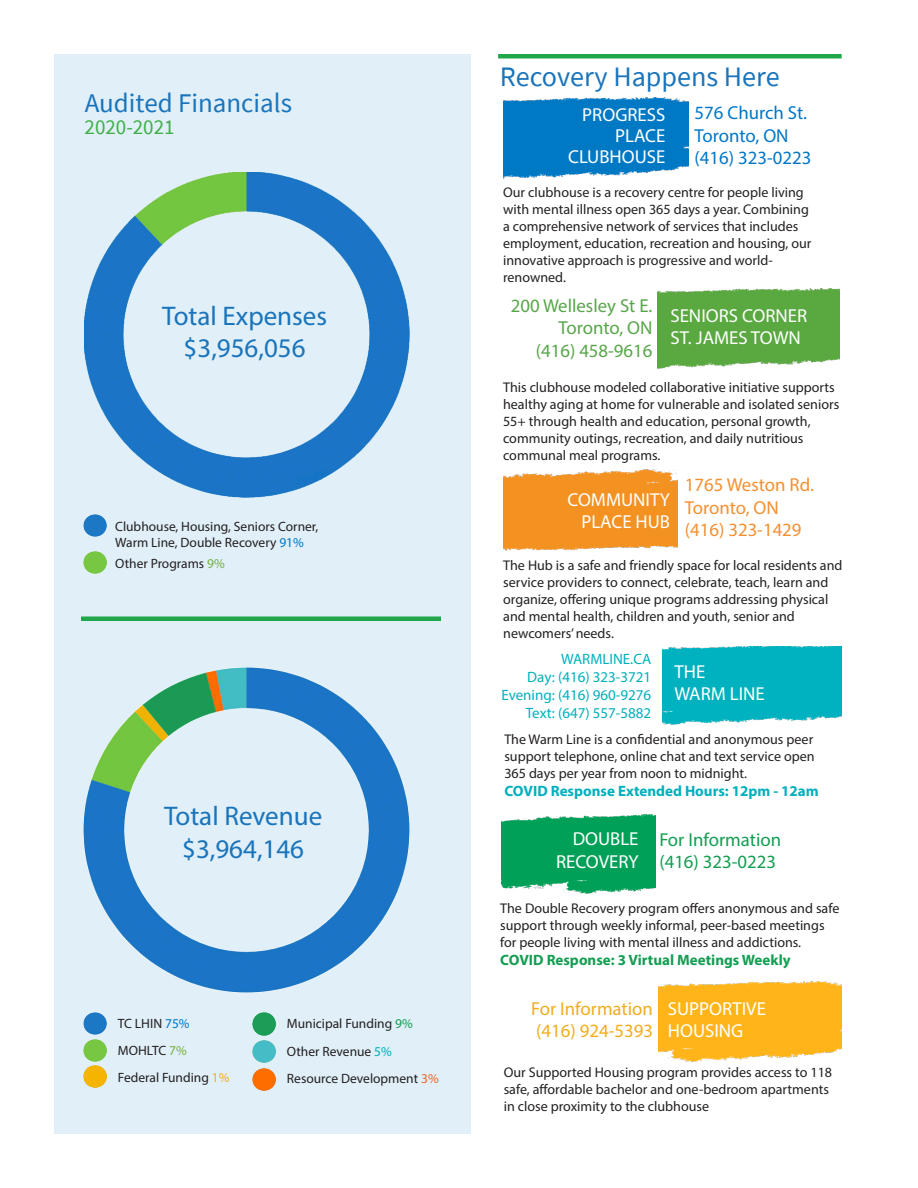
<style>
.page{position:relative;width:918px;height:1188px;background:#fff}
.page>*{position:absolute;margin:0;border:0;box-sizing:border-box;transform-origin:0 0}
.t1{font:28.2px "Source Sans Pro";color:#1974bb}
.t2{font:27px "Myriad Pro";color:#1974bb}
.t3{font:27px "Source Sans Pro";color:#1974bb}
.t4{font:21px "Source Sans Pro";color:#40ae49}
.t5{font:18.75px/22.5px "Myriad Pro";color:#fff;text-align:right}
.t6{font:18.75px/22.5px "Myriad Pro";color:#58a64a;text-align:right}
.t7{font:18.75px "Myriad Pro";color:#f49031}
.t8{font:18.75px "Myriad Pro";color:#0077c8}
.t9{font:18.75px "Myriad Pro";color:#f2ad1c}
.t10{font:18.75px "Myriad Pro";color:#139e52}
.t11{font:15px "Myriad Pro";color:#00b0bd}
.t12{font:700 15px "Myriad Pro";color:#139e52}
.t13{font:700 15px "Myriad Pro";color:#00b0bd}
.t14{font:14.1px/17px "Myriad Pro";color:#231f20}
.t15{font:13.5px "Myriad Pro";color:#231f20}
.s1{color:#0077c8}
.s2{color:#76b043}
.s3{color:#f2ad1c}
.s4{color:#139e52}
.s5{color:#00b0bd}
.s6{color:#f26522}
</style>
<div class="page">
<img style="left:659px;top:981px;width:183px;height:81px">
<div style="left:54px;top:54px;width:417px;height:1080px;background:#e0eff8"></div>
<img style="left:84px;top:173px;width:325px;height:324px">
<img style="left:84px;top:667px;width:325px;height:326px">
<img style="left:84px;top:514px;width:22px;height:22px">
<img style="left:84px;top:551px;width:22px;height:23px">
<img style="left:84px;top:1039px;width:22px;height:23px">
<img style="left:84px;top:1013px;width:22px;height:22px">
<img style="left:253px;top:1013px;width:22px;height:22px">
<img style="left:253px;top:1068px;width:22px;height:22px">
<img style="left:253px;top:1040px;width:22px;height:23px">
<img style="left:84px;top:1066px;width:22px;height:22px">
<img style="left:657px;top:288px;width:183px;height:81px">
<img style="left:503px;top:469px;width:175px;height:82px">
<img style="left:503px;top:97px;width:185px;height:82px">
<img style="left:663px;top:647px;width:179px;height:78px">
<img style="left:502px;top:813px;width:154px;height:81px">
<div style="left:81px;top:616px;width:360px;height:5px;background:#1fa74a"></div>
<hr style="left:498px;top:54px;width:344px;height:4px;background:#1fa74a">
<p class="t3" style="left:85px;top:86px;width:209px">Audited Financials</p>
<p class="t4" style="left:85px;top:114px;width:92px">2020-2021</p>
<p class="t2" style="left:162px;top:299px;width:166px">Total Expenses</p>
<p class="t2" style="left:184px;top:331px;width:123px">$3,956,056</p>
<p class="t15" style="left:115px;top:518px;width:205px">Clubhouse, Housing, Seniors Corner,</p>
<p class="t15" style="left:115px;top:534px;width:190px">Warm Line, Double Recovery <span class="s1">91%</span></p>
<p class="t15" style="left:115px;top:555px;width:111px">Other Programs <span class="s2">9%</span></p>
<p class="t2" style="left:164px;top:799px;width:160px">Total Revenue</p>
<p class="t2" style="left:182px;top:832px;width:123px">$3,964,146</p>
<p class="t15" style="left:118px;top:1015px;width:73px">TC LHIN <span class="s1">75%</span></p>
<p class="t15" style="left:118px;top:1042px;width:70px">MOHLTC <span class="s2">7%</span></p>
<p class="t15" style="left:118px;top:1069px;width:113px">Federal Funding <span class="s3">1%</span></p>
<p class="t15" style="left:287px;top:1015px;width:127px">Municipal Funding <span class="s4">9%</span></p>
<p class="t15" style="left:287px;top:1043px;width:106px">Other Revenue <span class="s5">5%</span></p>
<p class="t15" style="left:287px;top:1070px;width:153px">Resource Development <span class="s6">3%</span></p>
<p class="t1" style="left:500px;top:59px;width:281px">Recovery Happens Here</p>
<p class="t5" style="left:582px;top:103px;width:85px">PROGRESS</p>
<p class="t5" style="left:615px;top:124px;width:52px">PLACE</p>
<p class="t5" style="left:568px;top:145px;width:99px">CLUBHOUSE</p>
<p class="t8" style="left:695px;top:101px;width:114px">576 Church St.</p>
<p class="t8" style="left:695px;top:124px;width:96px">Toronto, ON</p>
<p class="t8" style="left:695px;top:147px;width:118px">(416) 323-0223</p>
<p class="t14" style="left:503px;top:184px;width:310px">Our clubhouse is a recovery centre for people living with mental illness open 365 days a year. Combining a comprehensive network of services that includes employment, education, recreation and housing, our innovative approach is progressive and world-</p>
<p class="t14" style="left:503px;top:268px;width:64px">renowned.</p>
<p class="t6" style="left:511px;top:294px;width:143px">200 Wellesley St E.<br>Toronto, ON</p>
<p class="t6" style="left:536px;top:339px;width:118px">(416) 458-9616</p>
<p class="t14" style="left:503px;top:379px;width:338px">This clubhouse modeled collaborative initiative supports healthy aging at home for vulnerable and isolated seniors 55+ through health and education, personal growth, community outings, recreation, and daily nutritious communal meal programs.</p>
<p class="t7" style="left:685px;top:474px;width:131px">1765 Weston Rd.</p>
<p class="t7" style="left:685px;top:496px;width:96px">Toronto, ON</p>
<p class="t7" style="left:685px;top:519px;width:118px">(416) 323-1429</p>
<p class="t14" style="left:503px;top:557px;width:341px">The Hub is a safe and friendly space for local residents and service providers to connect, celebrate, teach, learn and organize, offering unique programs addressing physical and mental health, children and youth, senior and newcomers’ needs.</p>
<p class="t5" style="left:670px;top:304px;width:138px">SENIORS CORNER</p>
<p class="t5" style="left:670px;top:326px;width:132px">ST. JAMES TOWN</p>
<p class="t5" style="left:568px;top:488px;width:104px">COMMUNITY<br>PLACE HUB</p>
<p class="t11" style="left:561px;top:650px;width:92px">WARMLINE.CA</p>
<p class="t11" style="left:527px;top:668px;width:126px">Day: (416) 323-3721</p>
<p class="t11" style="left:501px;top:686px;width:151px">Evening: (416) 960-9276</p>
<p class="t11" style="left:526px;top:704px;width:127px">Text: (647) 557-5882</p>
<p class="t14" style="left:504px;top:730px;width:312px;text-align:justify">The Warm Line is a confidential and anonymous peer support telephone, online chat and text service open 365 days per year from noon to midnight.</p>
<p class="t13" style="left:504px;top:781px;width:316px">COVID Response Extended Hours: 12pm - 12am</p>
<p class="t5" style="left:674px;top:660px;width:32px">THE</p>
<p class="t5" style="left:674px;top:683px;width:92px">WARM LINE</p>
<p class="t5" style="left:573px;top:827px;width:67px">DOUBLE</p>
<p class="t5" style="left:556px;top:850px;width:84px">RECOVERY</p>
<p class="t10" style="left:659px;top:828px;width:123px">For Information</p>
<p class="t10" style="left:659px;top:851px;width:118px">(416) 323-0223</p>
<p class="t14" style="left:500px;top:899px;width:341px">The Double Recovery program offers anonymous and safe support through weekly informal, peer-based meetings for people living with mental illness and addictions.</p>
<p class="t12" style="left:500px;top:950px;width:292px">COVID Response: 3 Virtual Meetings Weekly</p>
<p class="t9" style="left:531px;top:997px;width:123px">For Information</p>
<p class="t9" style="left:536px;top:1019px;width:118px">(416) 924-5393</p>
<p class="t14" style="left:504px;top:1064px;width:330px">Our Supported Housing program provides access to 118 safe, affordable bachelor and one-bedroom apartments in close proximity to the clubhouse</p>
<p class="t5" style="left:668px;top:997px;width:100px">SUPPORTIVE</p>
<p class="t5" style="left:668px;top:1019px;width:77px">HOUSING</p>
</div>
